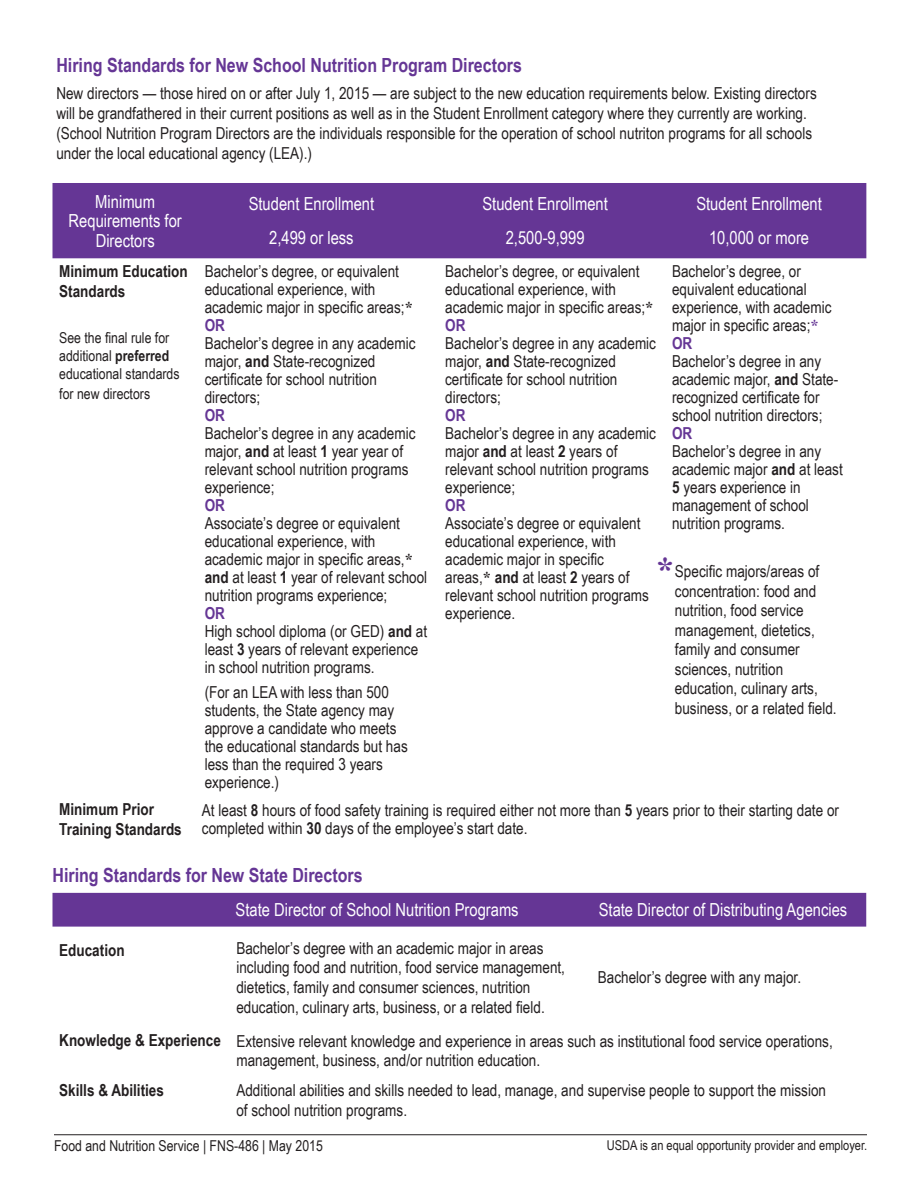
<style>
.page{position:relative;width:918px;height:1188px;background:#fff}
.page>*{position:absolute;margin:0;border:0;box-sizing:border-box;transform-origin:0 0}
.t1{font:700 36px "Times New Roman";color:#653695}
.t2{font:700 19.5px "Arial Narrow";color:#653695}
.t3{font:18px/19.5px "Arial Narrow";color:#fff;text-align:center}
.Normal__Web{font:16.5px/18px "Arial Narrow";color:#231f20}
.Annotation_text{font:700 16.5px/19.8px "Arial Narrow";color:#231f20}
.t4{font:15px/18px "Arial Narrow";color:#231f20}
.t5{font:13.5px "Arial Narrow";color:#231f20}
.s1{font-weight:700}
.s2{font-family:"Times New Roman";font-weight:700}
.s3{font-weight:700;color:#653695}
.s4{font-family:"Times New Roman";font-weight:700;color:#653695}
</style>
<div class="page">
<div style="left:52px;top:183px;width:814px;height:75px;background:#653695"></div>
<hr style="left:54px;top:1134px;width:813px;height:1px;background:#231f20">
<div style="left:52px;top:893px;width:814px;height:34px;background:#653695"></div>
<p class="t2" style="left:56px;top:50px;width:467px">Hiring Standards for New School Nutrition Program Directors</p>
<p class="Normal__Web" style="left:56px;top:83px;width:762px;line-height:19.8px">New directors — those hired on or after July 1, 2015 — are subject to the new education requirements below. Existing directors will be grandfathered in their current positions as well as in the Student Enrollment category where they currently are working. (School Nutrition Program Directors are the individuals responsible for the operation of school nutriton programs for all schools under the local educational agency (LEA).)</p>
<p class="t3" style="left:69px;top:191px;width:115px">Minimum<br>Requirements for<br>Directors</p>
<p class="t3" style="left:249px;top:193px;width:127px">Student Enrollment</p>
<p class="t3" style="left:269px;top:228px;width:86px">2,499 or less</p>
<p class="Annotation_text" style="left:59px;top:261px;width:130px">Minimum Education<br>Standards</p>
<p class="t4" style="left:59px;top:329px;width:122px">See the final rule for additional <span class="s1">preferred </span>educational standards</p>
<p class="t4" style="left:59px;top:384px;width:92px">for new directors</p>
<p class="Normal__Web" style="left:205px;top:262px;width:224px">Bachelor’s degree, or equivalent educational experience, with academic major in specific areas;<span class="s2">*<br></span><span class="s3">OR<br></span>Bachelor’s degree in any academic major, <span class="s1">and</span> State-recognized certificate for school nutrition directors;<br><span class="s3">OR<br></span>Bachelor’s degree in any academic major, <span class="s1">and</span> at least <span class="s1">1</span> year year of relevant school nutrition programs experience;<br><span class="s3">OR<br></span>Associate’s degree or equivalent educational experience, with academic major in specific areas,<span class="s2">* </span><span class="s1">and</span> at least <span class="s1">1</span> year of relevant school nutrition programs experience;<br><span class="s3">OR<br></span>High school diploma (or GED) <span class="s1">and</span> at least <span class="s1">3</span> years of relevant experience in school nutrition programs.</p>
<p class="Normal__Web" style="left:205px;top:682px;width:205px">(For an LEA with less than 500 students, the State agency may approve a candidate who meets the educational standards but has less than the required 3 years experience.)</p>
<p class="t3" style="left:482px;top:193px;width:127px">Student Enrollment</p>
<p class="t3" style="left:506px;top:228px;width:80px">2,500-9,999</p>
<p class="t3" style="left:696px;top:193px;width:127px">Student Enrollment</p>
<p class="t3" style="left:709px;top:228px;width:102px">10,000 or more</p>
<p class="Normal__Web" style="left:445px;top:262px;width:212px">Bachelor’s degree, or equivalent educational experience, with academic major in specific areas;<span class="s2">*<br></span><span class="s3">OR<br></span>Bachelor’s degree in any academic major, <span class="s1">and</span> State-recognized certificate for school nutrition directors;<br><span class="s3">OR<br></span>Bachelor’s degree in any academic major <span class="s1">and</span> at least <span class="s1">2</span> years of relevant school nutrition programs experience;<br><span class="s3">OR<br></span>Associate’s degree or equivalent educational experience, with academic major in specific<br>areas,<span class="s2">*</span> <span class="s1">and</span> at least <span class="s1">2</span> years of relevant school nutrition programs experience.</p>
<p class="Normal__Web" style="left:672px;top:262px;width:172px">Bachelor’s degree, or equivalent educational experience, with academic major in specific areas;<span class="s4">*<br></span><span class="s3">OR<br></span>Bachelor’s degree in any academic major, <span class="s1">and</span> State&shy;recognized certificate for school nutrition directors;<br><span class="s3">OR<br></span>Bachelor’s degree in any academic major <span class="s1">and</span> at least<br><span class="s1">5</span> years experience in management of school nutrition programs.</p>
<p class="t1" style="left:656px;top:545px;width:19px">*</p>
<p class="Normal__Web" style="left:675px;top:561px;width:163px;line-height:19.5px">Specific majors/areas of concentration: food and nutrition, food service management, dietetics, family and consumer sciences, nutrition education, culinary arts, business, or a related field.</p>
<p class="Annotation_text" style="left:59px;top:798px;width:124px">Minimum Prior<br>Training Standards</p>
<p class="Normal__Web" style="left:202px;top:800px;width:639px">At least <span class="s1">8</span> hours of food safety training is required either not more than <span class="s1">5</span> years prior to their starting date or completed within <span class="s1">30</span> days of the employee’s start date.</p>
<p class="t2" style="left:52px;top:860px;width:312px">Hiring Standards for New State Directors</p>
<p class="t3" style="left:236px;top:900px;width:285px">State Director of School Nutrition Programs</p>
<p class="t3" style="left:599px;top:900px;width:250px">State Director of Distributing Agencies</p>
<p class="Annotation_text" style="left:59px;top:940px;width:67px">Education</p>
<p class="Normal__Web" style="left:236px;top:937px;width:330px;line-height:19.8px">Bachelor’s degree with an academic major in areas including food and nutrition, food service management, dietetics, family and consumer sciences, nutrition education, culinary arts, business, or a related field.</p>
<p class="Normal__Web" style="left:598px;top:968px;width:205px">Bachelor’s degree with any major.</p>
<p class="Annotation_text" style="left:59px;top:1030px;width:163px">Knowledge &amp; Experience</p>
<p class="Normal__Web" style="left:236px;top:1030px;width:598px;line-height:19.5px">Extensive relevant knowledge and experience in areas such as institutional food service operations, management, business, and/or nutrition education.</p>
<p class="Annotation_text" style="left:59px;top:1079px;width:106px">Skills &amp; Abilities</p>
<p class="Normal__Web" style="left:236px;top:1080px;width:591px;line-height:19.5px">Additional abilities and skills needed to lead, manage, and supervise people to support the mission of school nutrition programs.</p>
<p class="t4" style="left:54px;top:1136px;width:270px">Food and Nutrition Service | FNS-486 | May 2015</p>
<p class="t5" style="left:607px;top:1135px;width:262px">USDA is an equal opportunity provider and employer.</p>
</div>
